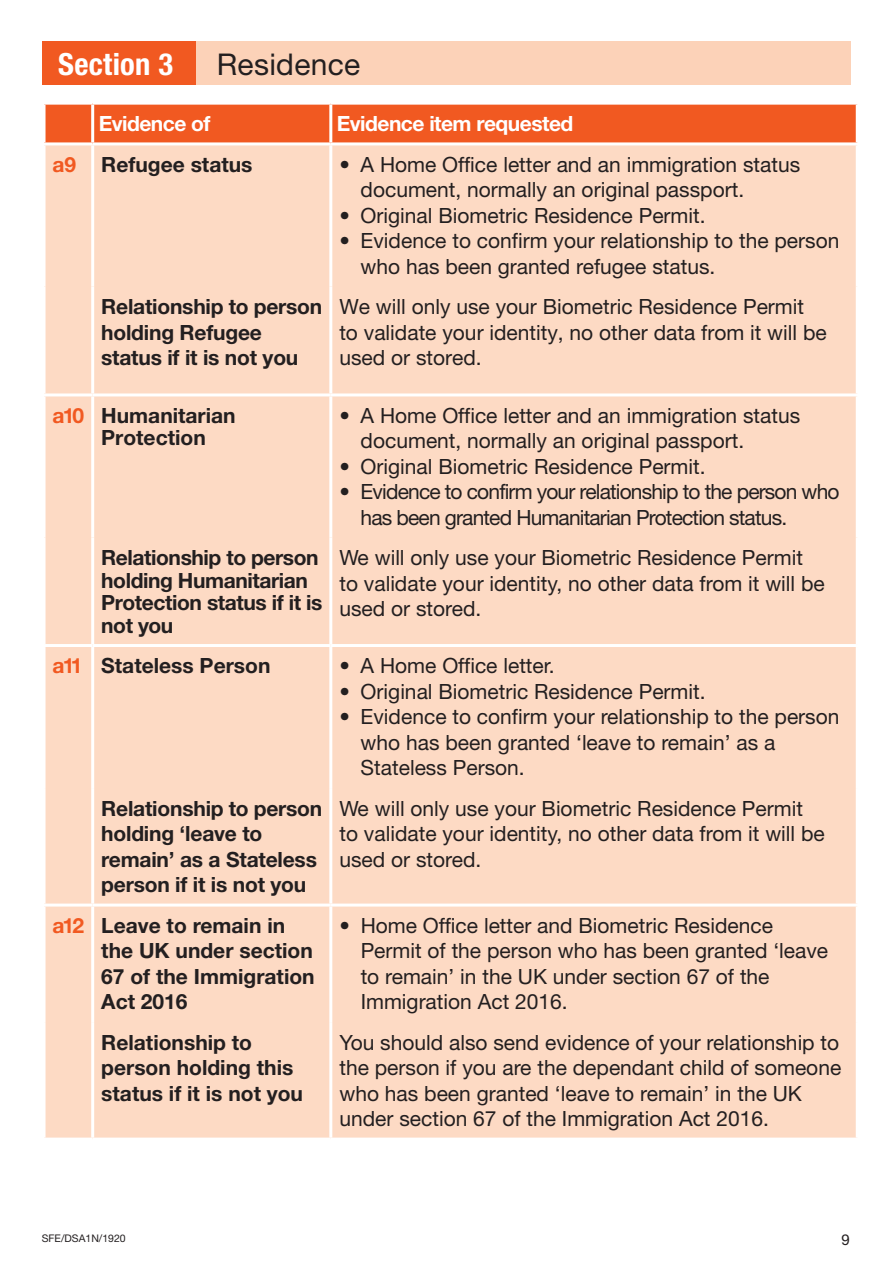
<style>
.page{position:relative;width:893px;height:1263px;background:#fff}
.page>*{position:absolute;margin:0;border:0;box-sizing:border-box;transform-origin:0 0}
.t1{font:700 condensed 30.6px "Helvetica Neue LT Std";letter-spacing:.01em;color:#fff}
.t2{font:30px "Helvetica Neue LT Std";letter-spacing:.01em;color:#231f20}
.t3{font:21px/25.5px "Helvetica Neue LT Std";color:#231f20}
.t4{font:700 21px/25.5px "Helvetica Neue LT Std";letter-spacing:-.01em;color:#231f20}
.t5{font:21px/25.5px "Helvetica Neue LT Std";letter-spacing:-.04em;color:#231f20}
.t6{font:700 21px "Helvetica Neue LT Std";letter-spacing:-.025em;color:#fff}
.t7{font:700 21px "Helvetica Neue LT Std";letter-spacing:-.08em;color:#f15921}
.t8{font:15px "Helvetica Neue LT Std";color:#231f20}
.t9{font:10.5px "Helvetica Neue LT Std";color:#231f20}
</style>
<div class="page">
<div style="left:192px;top:41px;width:658px;height:44px;background:#fcd2b8"></div>
<div style="left:43px;top:41px;width:153px;height:44px;background:#f15921"></div>
<div style="left:46px;top:105px;width:810px;height:37px;background:#f15921"></div>
<div style="left:46px;top:145px;width:810px;height:992px;background:#fddac4"></div>
<hr style="left:91px;top:105px;width:3px;height:37px;background:#fff">
<hr style="left:329px;top:105px;width:3px;height:37px;background:#fff">
<hr style="left:91px;top:145px;width:3px;height:141px;background:#fff">
<hr style="left:329px;top:145px;width:3px;height:141px;background:#fff">
<hr style="left:91px;top:286px;width:3px;height:107px;background:#fff">
<hr style="left:329px;top:286px;width:3px;height:107px;background:#fff">
<hr style="left:43px;top:393px;width:50px;height:3px;background:#fff">
<hr style="left:93px;top:393px;width:238px;height:3px;background:#fff">
<hr style="left:91px;top:396px;width:3px;height:141px;background:#fff">
<hr style="left:331px;top:393px;width:528px;height:3px;background:#fff">
<hr style="left:329px;top:396px;width:3px;height:141px;background:#fff">
<hr style="left:91px;top:537px;width:3px;height:107px;background:#fff">
<hr style="left:329px;top:537px;width:3px;height:107px;background:#fff">
<hr style="left:43px;top:644px;width:50px;height:3px;background:#fff">
<hr style="left:331px;top:644px;width:528px;height:3px;background:#fff">
<hr style="left:43px;top:903px;width:50px;height:3px;background:#fff">
<hr style="left:331px;top:903px;width:528px;height:3px;background:#fff">
<hr style="left:93px;top:644px;width:238px;height:3px;background:#fff">
<hr style="left:91px;top:647px;width:3px;height:141px;background:#fff">
<hr style="left:329px;top:647px;width:3px;height:141px;background:#fff">
<hr style="left:91px;top:788px;width:3px;height:115px;background:#fff">
<hr style="left:329px;top:788px;width:3px;height:115px;background:#fff">
<hr style="left:93px;top:903px;width:238px;height:3px;background:#fff">
<hr style="left:91px;top:906px;width:3px;height:116px;background:#fff">
<hr style="left:329px;top:906px;width:3px;height:116px;background:#fff">
<hr style="left:91px;top:1022px;width:3px;height:115px;background:#fff">
<hr style="left:329px;top:1022px;width:3px;height:115px;background:#fff">
<p class="t1" style="left:58px;top:45px;width:116px">Section 3</p>
<p class="t2" style="left:217px;top:46px;width:145px">Residence</p>
<p class="t6" style="left:99px;top:111px;width:113px">Evidence of</p>
<p class="t6" style="left:337px;top:111px;width:238px">Evidence item requested</p>
<p class="t7" style="left:53px;top:151px;width:25px">a9</p>
<p class="t4" style="left:101px;top:151px;width:153px">Refugee status</p>
<p class="t3" style="left:361px;top:151px;width:441px;text-indent:-21px">• A Home Office letter and an immigration status document, normally an original passport.</p>
<p class="t3" style="left:339px;top:202px;width:368px">• Original Biometric Residence Permit.</p>
<p class="t3" style="left:361px;top:228px;width:480px;text-indent:-21px">• Evidence to confirm your relationship to the person who has been granted refugee status.</p>
<p class="t4" style="left:101px;top:293px;width:223px">Relationship to person holding Refugee status if it is not you</p>
<p class="t3" style="left:339px;top:294px;width:489px">We will only use your Biometric Residence Permit to validate your identity, no other data from it will be used or stored.</p>
<p class="t7" style="left:53px;top:402px;width:33px">a10</p>
<p class="t4" style="left:101px;top:403px;width:136px;line-height:22.5px">Humanitarian<br>Protection</p>
<p class="t3" style="left:361px;top:402px;width:441px;text-indent:-21px">• A Home Office letter and an immigration status document, normally an original passport.</p>
<p class="t3" style="left:339px;top:453px;width:368px">• Original Biometric Residence Permit.</p>
<p class="t5" style="left:361px;top:479px;width:480px;text-indent:-21px">• Evidence to confirm your relationship to the person who has been granted Humanitarian Protection status.</p>
<p class="t4" style="left:101px;top:546px;width:223px;line-height:22.5px">Relationship to person holding Humanitarian<br>Protection status if it is not you</p>
<p class="t3" style="left:339px;top:545px;width:487px">We will only use your Biometric Residence Permit to validate your identity, no other data from it will be used or stored.</p>
<p class="t7" style="left:53px;top:653px;width:31px">a11</p>
<p class="t4" style="left:101px;top:652px;width:171px">Stateless Person</p>
<p class="t3" style="left:339px;top:653px;width:217px">• A Home Office letter.</p>
<p class="t3" style="left:339px;top:678px;width:368px">• Original Biometric Residence Permit.</p>
<p class="t3" style="left:361px;top:704px;width:480px;text-indent:-21px">• Evidence to confirm your relationship to the person who has been granted ‘leave to remain’ as a<br>Stateless Person.</p>
<p class="t4" style="left:101px;top:795px;width:223px">Relationship to person holding ‘leave to remain’ as a Stateless person if it is not you</p>
<p class="t3" style="left:339px;top:795px;width:487px">We will only use your Biometric Residence Permit to validate your identity, no other data from it will be used or stored.</p>
<p class="t7" style="left:53px;top:912px;width:33px">a12</p>
<p class="t4" style="left:101px;top:912px;width:215px">Leave to remain in the UK under section<br>67 of the Immigration<br>Act 2016</p>
<p class="t3" style="left:361px;top:912px;width:469px;text-indent:-21px">• Home Office letter and Biometric Residence Permit of the person who has been granted ‘leave to remain’ in the UK under section 67 of the Immigration Act 2016.</p>
<p class="t4" style="left:101px;top:1029px;width:203px">Relationship to person holding this status if it is not you</p>
<p class="t3" style="left:339px;top:1029px;width:503px">You should also send evidence of your relationship to the person if you are the dependant child of someone who has been granted ‘leave to remain’ in the UK under section 67 of the Immigration Act 2016.</p>
<p class="t9" style="left:42px;top:1232px;width:86px">SFE/DSA1N/1920</p>
<p class="t8" style="left:841px;top:1231px;width:10px">9</p>
</div>
